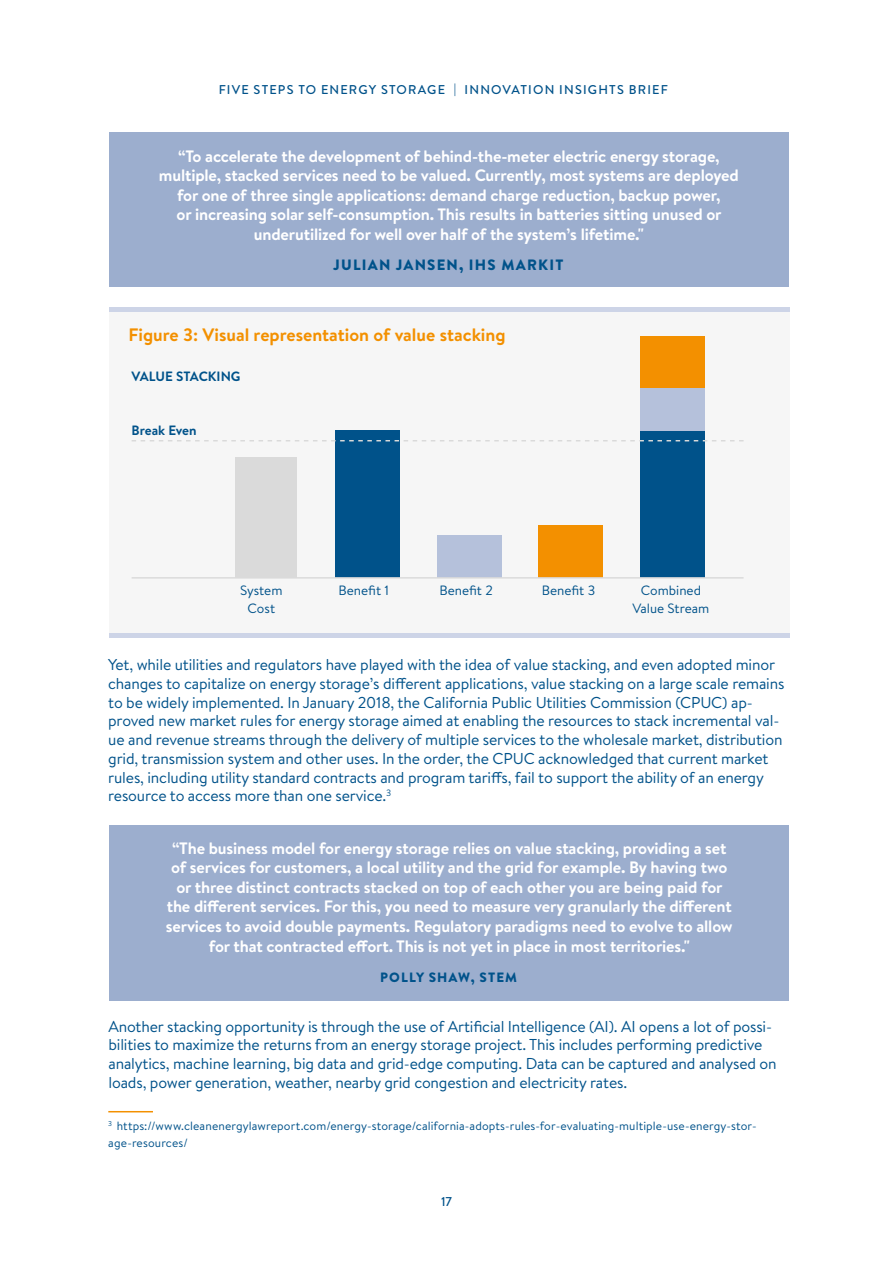
<style>
.page{position:relative;width:893px;height:1263px;background:#fff}
.page>*{position:absolute;margin:0;border:0;box-sizing:border-box;transform-origin:0 0}
.t1{font:700 18px "Brandon Text";color:#f39000}
.t2{font:700 16.5px/19.5px "Brandon Text";letter-spacing:-.01em;color:#fff;text-align:center}
.t3{font:15.75px/18.8px "Brandon Text";letter-spacing:-.01em;color:#00528a}
.t4{font:900 15px "Brandon Text";letter-spacing:.08em;color:#00528a}
.t5{font:13.5px/18px "Brandon Text";color:#00528a;text-align:center}
.t6{font:700 13.5px "Brandon Text";color:#00528a}
.t7{font:900 13.5px "Brandon Text";letter-spacing:.08em;color:#00528a}
.t8{font:500 12.75px "Brandon Text";letter-spacing:.095em;color:#00528a}
.t9{font:12px/16.5px "Brandon Text";letter-spacing:.01em;color:#00528a}
</style>
<div class="page">
<div style="left:109px;top:132px;width:680px;height:154px;background:#9caece"></div>
<div style="left:109px;top:309px;width:681px;height:329px;background:#f6f6f6"></div>
<hr style="left:109px;top:307px;width:681px;height:4px;background:#cdd4e7">
<div style="left:109px;top:633px;width:681px;height:5px;background:#cdd4e7"></div>
<div style="left:236px;top:457px;width:61px;height:121px;background:#dadada"></div>
<div style="left:336px;top:431px;width:64px;height:147px;background:#00528a"></div>
<div style="left:640px;top:431px;width:64px;height:147px;background:#00528a"></div>
<div style="left:437px;top:535px;width:64px;height:43px;background:#b5c1db"></div>
<div style="left:640px;top:388px;width:64px;height:43px;background:#b5c1db"></div>
<div style="left:539px;top:526px;width:64px;height:52px;background:#f39000"></div>
<div style="left:640px;top:336px;width:64px;height:52px;background:#f39000"></div>
<svg style="left:132px;top:440px;width:612px;height:1px"></svg>
<hr style="left:132px;top:577px;width:612px;height:2px;background:#dadada">
<div style="left:109px;top:824px;width:680px;height:176px;background:#9caece"></div>
<hr style="left:108px;top:1111px;width:45px;height:1px;background:#f39000">
<p class="t8" style="left:219px;top:81px;width:451px">FIVE STEPS TO ENERGY STORAGE | INNOVATION INSIGHTS BRIEF</p>
<p class="t2" style="left:159px;top:146px;width:581px">“To accelerate the development of behind-the-meter electric energy storage, multiple, stacked services need to be valued. Currently, most systems are deployed for one of three single applications: demand charge reduction, backup power,<br>or increasing solar self-consumption. This results in batteries sitting unused or underutilized for well over half of the system’s lifetime."</p>
<p class="t4" style="left:333px;top:254px;width:232px">JULIAN JANSEN, IHS MARKIT</p>
<p class="t1" style="left:128px;top:322px;width:379px">Figure 3: Visual representation of value stacking</p>
<p class="t6" style="left:132px;top:366px;width:111px">VALUE STACKING</p>
<p class="t6" style="left:132px;top:421px;width:67px">Break Even</p>
<p class="t5" style="left:240px;top:581px;width:44px">System<br>Cost</p>
<p class="t5" style="left:338px;top:581px;width:52px">Benefit 1</p>
<p class="t5" style="left:439px;top:581px;width:55px">Benefit 2</p>
<p class="t5" style="left:542px;top:581px;width:55px">Benefit 3</p>
<p class="t5" style="left:632px;top:581px;width:78px">Combined<br>Value Stream</p>
<p class="t3" style="left:108px;top:655px;width:678px">Yet, while utilities and regulators have played with the idea of value stacking, and even adopted minor changes to capitalize on energy storage’s different applications, value stacking on a large scale remains to be widely implemented. In January 2018, the California Public Utilities Commission (CPUC) ap&shy;proved new market rules for energy storage aimed at enabling the resources to stack incremental val&shy;ue and revenue streams through the delivery of multiple services to the wholesale market, distribution grid, transmission system and other uses. In the order, the CPUC acknowledged that current market rules, including utility standard contracts and program tariffs, fail to support the ability of an energy resource to access more than one service.<sup>3</sup></p>
<p class="t2" style="left:166px;top:838px;width:568px">“The business model for energy storage relies on value stacking, providing a set of services for customers, a local utility and the grid for example. By having two or three distinct contracts stacked on top of each other you are being paid for the different services. For this, you need to measure very granularly the different services to avoid double payments. Regulatory paradigms need to evolve to allow for that contracted effort. This is not yet in place in most territories."</p>
<p class="t7" style="left:380px;top:967px;width:138px">POLLY SHAW, STEM</p>
<p class="t3" style="left:108px;top:1016px;width:670px">Another stacking opportunity is through the use of Artificial Intelligence (AI). AI opens a lot of possi&shy;bilities to maximize the returns from an energy storage project. This includes performing predictive analytics, machine learning, big data and grid-edge computing. Data can be captured and analysed on loads, power generation, weather, nearby grid congestion and electricity rates.</p>
<p class="t9" style="left:108px;top:1117px;width:650px"><sup>3</sup> https://www.cleanenergylawreport.com/energy-storage/california-adopts-rules-for-evaluating-multiple-use-energy-stor&shy;age-resources/</p>
<p class="t8" style="left:441px;top:1193px;width:12px">17</p>
</div>
